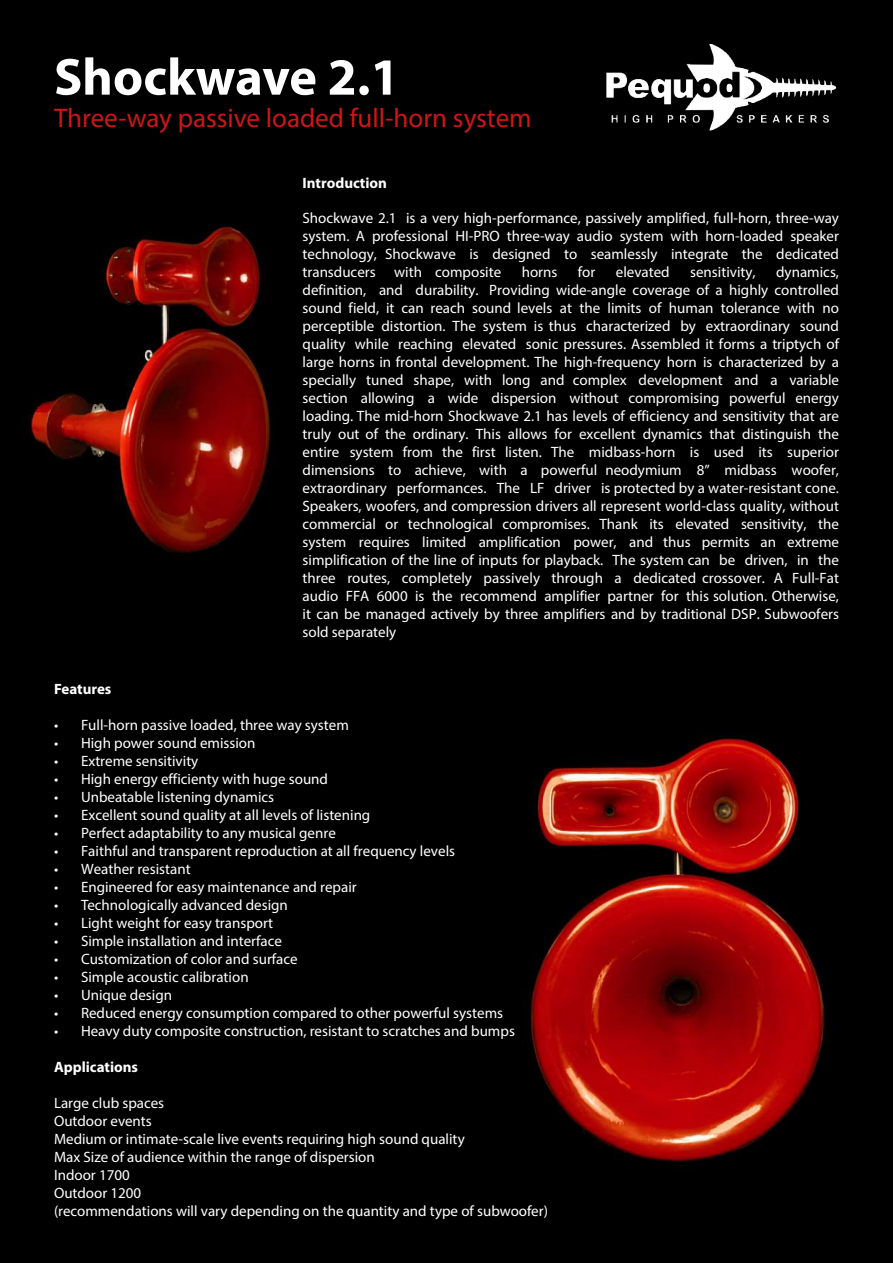
<style>
.page{position:relative;width:893px;height:1263px;background:#fff}
.page>*{position:absolute;margin:0;border:0;box-sizing:border-box;transform-origin:0 0}
.t1{font:700 52.5px "Myriad Pro";color:#fff}
.t2{font:27px "Myriad Pro";color:#cd1619}
.t3{font:15px/18px "Myriad Pro";color:#fff;text-align:justify}
.t4{font:700 15px "Myriad Pro";color:#fff}
</style>
<div class="page">
<div style="left:1px;top:1px;width:891px;height:1261px;background:#000"></div>
<img style="left:0;top:167px;width:271px;height:459px">
<img style="left:530px;top:734px;width:297px;height:428px">
<img style="left:606px;top:44px;width:231px;height:87px">
<h1 class="t1" style="left:54px;top:43px;width:347px">Shockwave 2.1</h1>
<h2 class="t2" style="left:54px;top:101px;width:479px">Three-way passive loaded full-horn system</h2>
<p class="t4" style="left:303px;top:173px;width:86px">Introduction</p>
<p class="t3" style="left:303px;top:209px;width:538px">Shockwave 2.1 is a very high-performance, passively amplified, full-horn, three-way system. A professional HI-PRO three-way audio system with horn-loaded speaker technology, Shockwave is designed to seamlessly integrate the dedicated transducers with composite</p>
<p class="t3" style="left:522px;top:263px;width:37px">horns</p>
<p class="t3" style="left:578px;top:263px;width:19px">for</p>
<p class="t3" style="left:616px;top:263px;width:55px">elevated</p>
<p class="t3" style="left:690px;top:263px;width:67px">sensitivity,</p>
<p class="t3" style="left:303px;top:263px;width:538px;text-indent:474px">dynamics, definition, and durability. Providing wide-angle coverage of a highly controlled sound field, it can reach sound levels at the limits of human tolerance with no perceptible distortion. The system is thus characterized by extraordinary sound quality while reaching elevated sonic pressures. Assembled it forms a triptych of large horns in frontal development. The high-frequency horn is characterized by a specially tuned shape, with long and complex development and a variable section allowing a wide dispersion without compromising powerful energy loading. The mid-horn Shockwave 2.1 has levels of efficiency and sensitivity that are truly out of the ordinary. This allows for excellent dynamics that distinguish the entire system from the first listen. The midbass-horn is used its superior dimensions to achieve, with a powerful neodymium 8” midbass woofer, extraordinary performances. The LF driver is protected by a water-resistant cone.<br>Speakers, woofers, and compression drivers all represent world-class quality, without commercial or technological compromises. Thank its elevated sensitivity, the system requires limited amplification power, and thus permits an extreme simplification of the line of inputs for playback. The system can be driven, in the three routes, completely passively through a dedicated crossover. A Full-Fat audio FFA 6000 is the recommend amplifier partner for this solution. Otherwise, it can be managed actively by three amplifiers and by traditional DSP. Subwoofers sold separately</p>
<p class="t4" style="left:54px;top:679px;width:59px">Features</p>
<p class="t3" style="left:54px;top:715px;width:296px">• Full-horn passive loaded, three way system</p>
<p class="t3" style="left:54px;top:733px;width:203px">• High power sound emission</p>
<p class="t3" style="left:54px;top:751px;width:146px">• Extreme sensitivity</p>
<p class="t3" style="left:54px;top:769px;width:276px">• High energy efficienty with huge sound</p>
<p class="t3" style="left:54px;top:787px;width:222px">• Unbeatable listening dynamics</p>
<p class="t3" style="left:54px;top:805px;width:318px">• Excellent sound quality at all levels of listening</p>
<p class="t3" style="left:54px;top:823px;width:283px">• Perfect adaptability to any musical genre</p>
<p class="t3" style="left:54px;top:841px;width:403px">• Faithful and transparent reproduction at all frequency levels</p>
<p class="t3" style="left:54px;top:859px;width:138px">• Weather resistant</p>
<p class="t3" style="left:54px;top:877px;width:304px">• Engineered for easy maintenance and repair</p>
<p class="t3" style="left:54px;top:895px;width:235px">• Technologically advanced design</p>
<p class="t3" style="left:54px;top:913px;width:221px">• Light weight for easy transport</p>
<p class="t3" style="left:54px;top:931px;width:229px">• Simple installation and interface</p>
<p class="t3" style="left:54px;top:949px;width:245px">• Customization of color and surface</p>
<p class="t3" style="left:54px;top:967px;width:196px">• Simple acoustic calibration</p>
<p class="t3" style="left:54px;top:985px;width:120px">• Unique design</p>
<p class="t3" style="left:54px;top:1003px;width:451px">• Reduced energy consumption compared to other powerful systems</p>
<p class="t3" style="left:54px;top:1021px;width:462px">• Heavy duty composite construction, resistant to scratches and bumps</p>
<p class="t4" style="left:54px;top:1057px;width:86px">Applications</p>
<p class="t3" style="left:54px;top:1093px;width:495px;text-align:left">Large club spaces<br>Outdoor events<br>Medium or intimate-scale live events requiring high sound quality<br>Max Size of audience within the range of dispersion<br>Indoor 1700<br>Outdoor 1200<br>(recommendations will vary depending on the quantity and type of subwoofer)</p>
</div>
